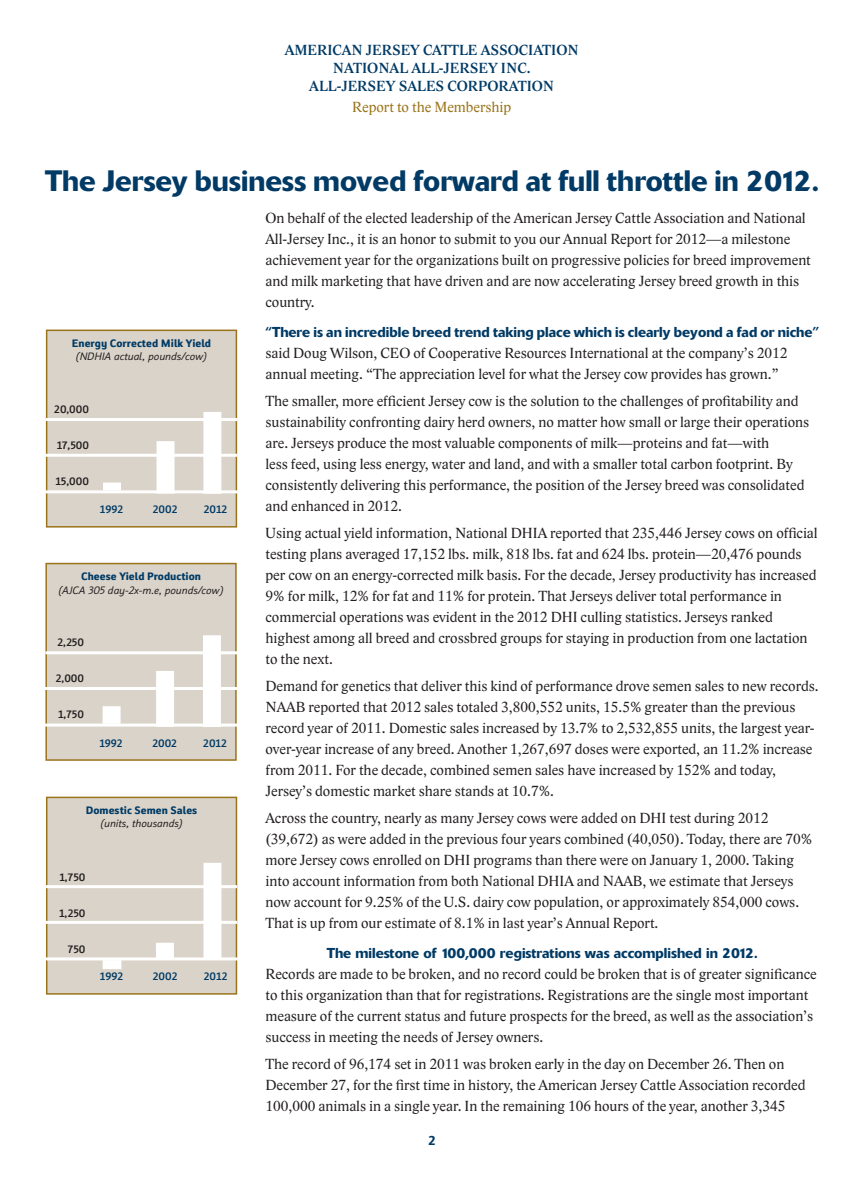
<style>
.page{position:relative;width:864px;height:1188px;background:#fff}
.page>*{position:absolute;margin:0;border:0;box-sizing:border-box;transform-origin:0 0}
.t1{font:500 29.25px "Delta";color:#003a65}
.t2{font:15px/21px "Lido STF";color:#231f20}
.Plain_Text{font:15px "Lido STF Medium";color:#003a65}
.Plain_Text-2{font:15px "Lido STF";color:#9a741a}
.t3{font:500 14.25px "Delta";color:#003a65}
.t4{font:700 13.5px "Insider";color:#003a65}
.t5{font:italic 11.25px "Insider";color:#231f20}
.t6{font:700 11.25px "Insider";color:#003a65}
.t7{font:500 11.25px "Insider";color:#231f20}
.t8{font:500 11.25px "Insider";color:#003a65}
</style>
<div class="page">
<div style="left:45px;top:563px;width:192px;height:198px;background:#d9d3c9;border:2px solid #9a741a"></div>
<hr style="left:45px;top:651px;width:192px;height:3px;background:#fff">
<hr style="left:45px;top:724px;width:193px;height:3px;background:#fff">
<hr style="left:45px;top:687px;width:192px;height:3px;background:#fff">
<div style="left:203px;top:635px;width:18px;height:92px;background:#fff"></div>
<div style="left:156px;top:671px;width:18px;height:56px;background:#fff"></div>
<div style="left:103px;top:706px;width:18px;height:18px;background:#fff"></div>
<div style="left:46px;top:797px;width:191px;height:198px;background:#d9d3c9;border:2px solid #9a741a"></div>
<hr style="left:45px;top:885px;width:192px;height:3px;background:#fff">
<hr style="left:45px;top:957px;width:193px;height:3px;background:#fff">
<hr style="left:45px;top:921px;width:192px;height:3px;background:#fff">
<div style="left:203px;top:863px;width:18px;height:96px;background:#fff"></div>
<div style="left:103px;top:960px;width:18px;height:9px;background:#fff"></div>
<div style="left:156px;top:943px;width:18px;height:16px;background:#fff"></div>
<div style="left:46px;top:330px;width:191px;height:198px;background:#d9d3c9;border:2px solid #9a741a"></div>
<hr style="left:46px;top:418px;width:191px;height:3px;background:#fff">
<hr style="left:45px;top:490px;width:193px;height:3px;background:#fff">
<hr style="left:45px;top:454px;width:192px;height:3px;background:#fff">
<div style="left:203px;top:412px;width:18px;height:82px;background:#fff"></div>
<div style="left:157px;top:441px;width:18px;height:53px;background:#fff"></div>
<div style="left:103px;top:483px;width:18px;height:8px;background:#fff"></div>
<p class="Plain_Text" style="left:285px;top:41px;width:296px">AMERICAN JERSEY CATTLE ASSOCIATION</p>
<p class="Plain_Text" style="left:333px;top:59px;width:199px">NATIONAL ALL-JERSEY INC.</p>
<p class="Plain_Text" style="left:309px;top:77px;width:246px">ALL-JERSEY SALES CORPORATION</p>
<p class="Plain_Text-2" style="left:352px;top:98px;width:160px">Report to the Membership</p>
<p class="t1" style="left:45px;top:163px;width:775px">The Jersey business moved forward at full throttle in 2012.</p>
<p class="t6" style="left:72px;top:336px;width:141px">Energy Corrected Milk Yield</p>
<p class="t5" style="left:76px;top:350px;width:132px">(NDHIA actual, pounds/cow)</p>
<p class="t7" style="left:54px;top:403px;width:36px">20,000</p>
<p class="t7" style="left:57px;top:439px;width:34px">17,500</p>
<p class="t7" style="left:55px;top:475px;width:35px">15,000</p>
<p class="t8" style="left:100px;top:503px;width:25px">1992</p>
<p class="t8" style="left:153px;top:503px;width:26px">2002</p>
<p class="t8" style="left:204px;top:503px;width:25px">2012</p>
<p class="t6" style="left:81px;top:569px;width:121px">Cheese Yield Production</p>
<p class="t5" style="left:59px;top:583px;width:166px">(AJCA 305 day-2x-m.e, pounds/cow)</p>
<p class="t7" style="left:57px;top:636px;width:28px">2,250</p>
<p class="t7" style="left:56px;top:672px;width:30px">2,000</p>
<p class="t7" style="left:58px;top:708px;width:27px">1,750</p>
<p class="t8" style="left:99px;top:736px;width:25px">1992</p>
<p class="t8" style="left:152px;top:736px;width:26px">2002</p>
<p class="t8" style="left:203px;top:736px;width:25px">2012</p>
<p class="t6" style="left:86px;top:803px;width:113px">Domestic Semen Sales</p>
<p class="t5" style="left:101px;top:817px;width:83px">(units, thousands)</p>
<p class="t7" style="left:59px;top:870px;width:27px">1,750</p>
<p class="t7" style="left:59px;top:906px;width:28px">1,250</p>
<p class="t7" style="left:68px;top:942px;width:19px">750</p>
<p class="t8" style="left:100px;top:970px;width:25px">1992</p>
<p class="t8" style="left:153px;top:970px;width:26px">2002</p>
<p class="t8" style="left:204px;top:970px;width:25px">2012</p>
<p class="t2" style="left:266px;top:208px;width:547px">On behalf of the elected leadership of the American Jersey Cattle Association and National All-Jersey Inc., it is an honor to submit to you our Annual Report for 2012—a milestone achievement year for the organizations built on progressive policies for breed improvement and milk marketing that have driven and are now accelerating Jersey breed growth in this country.</p>
<p class="t3" style="left:266px;top:324px;width:555px">“There is an incredible breed trend taking place which is clearly beyond a fad or niche”</p>
<p class="t2" style="left:266px;top:343px;width:523px">said Doug Wilson, CEO of Cooperative Resources International at the company’s 2012 annual meeting. “The appreciation level for what the Jersey cow provides has grown.”</p>
<p class="t2" style="left:266px;top:391px;width:545px">The smaller, more efficient Jersey cow is the solution to the challenges of profitability and sustainability confronting dairy herd owners, no matter how small or large their operations are. Jerseys produce the most valuable components of milk—proteins and fat—with<br>less feed, using less energy, water and land, and with a smaller total carbon footprint. By consistently delivering this performance, the position of the Jersey breed was consolidated and enhanced in 2012.</p>
<p class="t2" style="left:266px;top:523px;width:554px">Using actual yield information, National DHIA reported that 235,446 Jersey cows on official testing plans averaged 17,152 lbs. milk, 818 lbs. fat and 624 lbs. protein—20,476 pounds per cow on an energy-corrected milk basis. For the decade, Jersey productivity has increased 9% for milk, 12% for fat and 11% for protein. That Jerseys deliver total performance in commercial operations was evident in the 2012 DHI culling statistics. Jerseys ranked highest among all breed and crossbred groups for staying in production from one lactation to the next.</p>
<p class="t2" style="left:266px;top:676px;width:555px">Demand for genetics that deliver this kind of performance drove semen sales to new records.<br>NAAB reported that 2012 sales totaled 3,800,552 units, 15.5% greater than the previous record year of 2011. Domestic sales increased by 13.7% to 2,532,855 units, the largest year&shy;over-year increase of any breed. Another 1,267,697 doses were exported, an 11.2% increase from 2011. For the decade, combined semen sales have increased by 152% and today, Jersey’s domestic market share stands at 10.7%.</p>
<p class="t2" style="left:266px;top:808px;width:548px">Across the country, nearly as many Jersey cows were added on DHI test during 2012 (39,672) as were added in the previous four years combined (40,050). Today, there are 70% more Jersey cows enrolled on DHI programs than there were on January 1, 2000. Taking into account information from both National DHIA and NAAB, we estimate that Jerseys now account for 9.25% of the U.S. dairy cow population, or approximately 854,000 cows.<br>That is up from our estimate of 8.1% in last year’s Annual Report.</p>
<p class="t3" style="left:327px;top:945px;width:433px">The milestone of 100,000 registrations was accomplished in 2012.</p>
<p class="t2" style="left:266px;top:964px;width:553px">Records are made to be broken, and no record could be broken that is of greater significance to this organization than that for registrations. Registrations are the single most important measure of the current status and future prospects for the breed, as well as the association’s success in meeting the needs of Jersey owners.</p>
<p class="t2" style="left:266px;top:1054px;width:541px">The record of 96,174 set in 2011 was broken early in the day on December 26. Then on<br>December 27, for the first time in history, the American Jersey Cattle Association recorded<br>100,000 animals in a single year. In the remaining 106 hours of the year, another 3,345</p>
<p class="t4" style="left:428px;top:1132px;width:9px">2</p>
</div>
